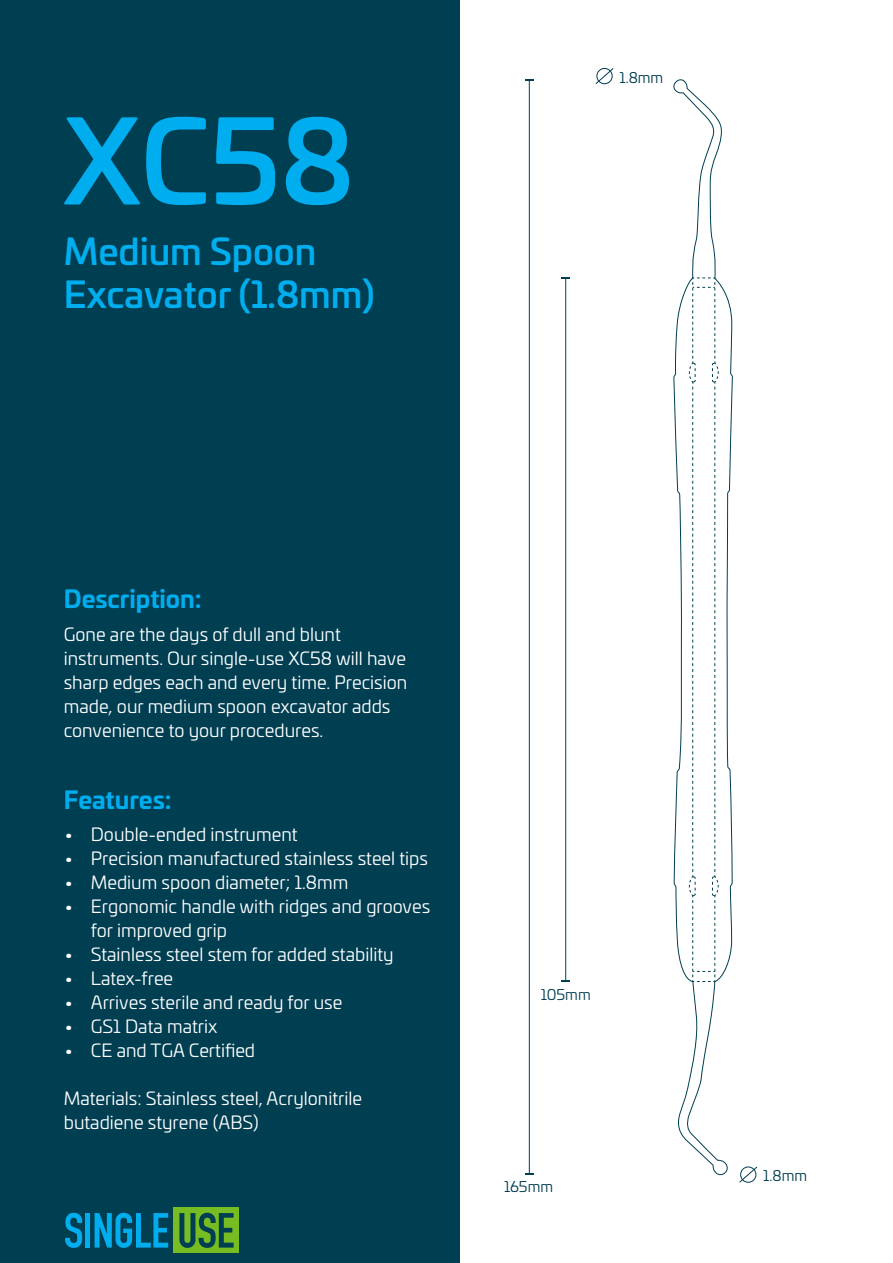
<style>
.page{position:relative;width:893px;height:1263px;background:#fff}
.page>*{position:absolute;margin:0;border:0;box-sizing:border-box;transform-origin:0 0}
.t1{font:500 114px "Univia Pro";color:#00aeef}
.t2{font:500 36px/43.2px "Univia Pro";color:#00aeef}
.t3{font:700 24px "Univia Pro";color:#00aeef}
.t4{font:18px/24px "Univia Pro";color:#fff}
.t5{font:14.7px "Univia Pro";color:#003e52}
</style>
<div class="page">
<div style="left:0;top:0;width:459px;height:1263px;background:#003e52"></div>
<div style="left:174px;top:1207px;width:65px;height:46px;background:#76bc22"></div>
<svg style="left:65px;top:1213px;width:17px;height:35px"></svg>
<div style="left:85px;top:1213px;width:5px;height:34px;background:#00aeef"></div>
<svg style="left:95px;top:1213px;width:73px;height:35px"></svg>
<svg style="left:179px;top:1213px;width:55px;height:35px"></svg>
<svg style="left:673px;top:79px;width:60px;height:1097px"></svg>
<svg style="left:689px;top:278px;width:30px;height:704px"></svg>
<hr style="left:529px;top:80px;width:1px;height:1094px;background:#003e52">
<hr style="left:565px;top:278px;width:1px;height:703px;background:#003e52">
<svg style="left:561px;top:980px;width:9px;height:2px"></svg>
<svg style="left:595px;top:67px;width:19px;height:18px"></svg>
<svg style="left:739px;top:1166px;width:19px;height:17px"></svg>
<h1 class="t1" style="left:64px;top:74px;width:292px">XC58</h1>
<h2 class="t2" style="left:64px;top:227px;width:313px">Medium Spoon<br>Excavator (1.8mm)</h2>
<p class="t5" style="left:619px;top:67px;width:45px">1.8mm</p>
<h3 class="t3" style="left:64px;top:580px;width:139px">Description:</h3>
<p class="t4" style="left:64px;top:621px;width:345px">Gone are the days of dull and blunt instruments. Our single-use XC58 will have sharp edges each and every time. Precision made, our medium spoon excavator adds convenience to your procedures.</p>
<h3 class="t3" style="left:64px;top:780px;width:109px">Features:</h3>
<p class="t4" style="left:64px;top:822px;width:235px">• Double-ended instrument</p>
<p class="t4" style="left:64px;top:846px;width:366px">• Precision manufactured stainless steel tips</p>
<p class="t4" style="left:64px;top:870px;width:286px">• Medium spoon diameter; 1.8mm</p>
<p class="t4" style="left:91px;top:894px;width:341px;text-indent:-27px">• Ergonomic handle with ridges and grooves for improved grip</p>
<p class="t4" style="left:64px;top:942px;width:331px">• Stainless steel stem for added stability</p>
<p class="t4" style="left:64px;top:966px;width:111px">• Latex-free</p>
<p class="t4" style="left:64px;top:990px;width:280px">• Arrives sterile and ready for use</p>
<p class="t4" style="left:64px;top:1014px;width:155px">• GS1 Data matrix</p>
<p class="t4" style="left:64px;top:1038px;width:193px">• CE and TGA Certified</p>
<p class="t4" style="left:64px;top:1086px;width:300px">Materials: Stainless steel, Acrylonitrile butadiene styrene (ABS)</p>
<p class="t5" style="left:541px;top:984px;width:51px">105mm</p>
<p class="t5" style="left:504px;top:1176px;width:51px">165mm</p>
<p class="t5" style="left:763px;top:1165px;width:45px">1.8mm</p>
</div>
